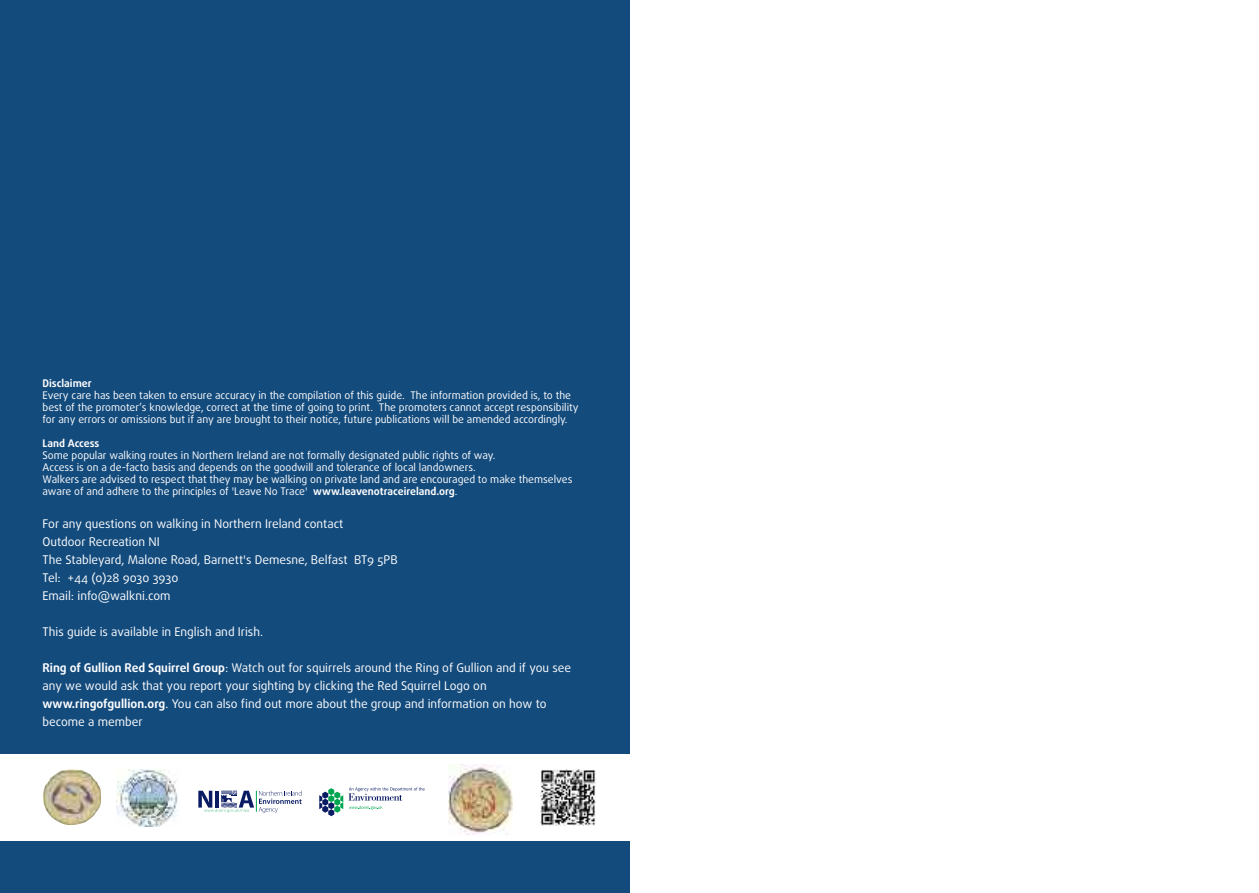
<style>
.page{position:relative;width:1259px;height:893px;background:#fff}
.page>*{position:absolute;margin:0;border:0;box-sizing:border-box;transform-origin:0 0}
.t1{font:12px/18px "Daxline";color:#fff}
.t2{font:10.5px/12px "Daxline";color:#fff}
.t3{font:700 10.5px "Daxline";color:#fff}
.s1{font-weight:700}
</style>
<div class="page">
<div style="left:0;top:0;width:629px;height:893px;background:#144b7d"></div>
<div style="left:0;top:754px;width:629px;height:87px;background:#fff"></div>
<img style="left:449px;top:765px;width:64px;height:70px">
<img style="left:83px;top:771px;width:14px;height:11px">
<img style="left:117px;top:769px;width:61px;height:57px">
<svg style="left:319px;top:787px;width:105px;height:29px"></svg>
<svg style="left:198px;top:791px;width:104px;height:22px"></svg>
<img style="left:540px;top:770px;width:56px;height:55px">
<p class="t3" style="left:43px;top:379px;width:51px">Disclaimer</p>
<p class="t2" style="left:43px;top:390px;width:537px">Every care has been taken to ensure accuracy in the compilation of this guide. The information provided is, to the best of the promoter’s knowledge, correct at the time of going to print. The promoters cannot accept responsibility for any errors or omissions but if any are brought to their notice, future publications will be amended accordingly.</p>
<p class="t3" style="left:43px;top:439px;width:58px">Land Access</p>
<p class="t2" style="left:43px;top:450px;width:531px">Some popular walking routes in Northern Ireland are not formally designated public rights of way.<br>Access is on a de-facto basis and depends on the goodwill and tolerance of local landowners.<br>Walkers are advised to respect that they may be walking on private land and are encouraged to make themselves aware of and adhere to the principles of 'Leave No Trace' <span class="s1">www.leavenotraceireland.org</span>.</p>
<p class="t1" style="left:43px;top:516px;width:356px">For any questions on walking in Northern Ireland contact<br>Outdoor Recreation NI<br>The Stableyard, Malone Road, Barnett's Demesne, Belfast BT9 5PB Tel: +44 (0)28 9030 3930<br>Email: info@walkni.com</p>
<p class="t1" style="left:43px;top:624px;width:222px">This guide is available in English and Irish.</p>
<p class="t1" style="left:43px;top:660px;width:530px"><span class="s1">Ring of Gullion Red Squirrel Group</span>: Watch out for squirrels around the Ring of Gullion and if you see any we would ask that you report your sighting by clicking the Red Squirrel Logo on <span class="s1">www.ringofgullion.org</span>. You can also find out more about the group and information on how to become a member</p>
</div>
